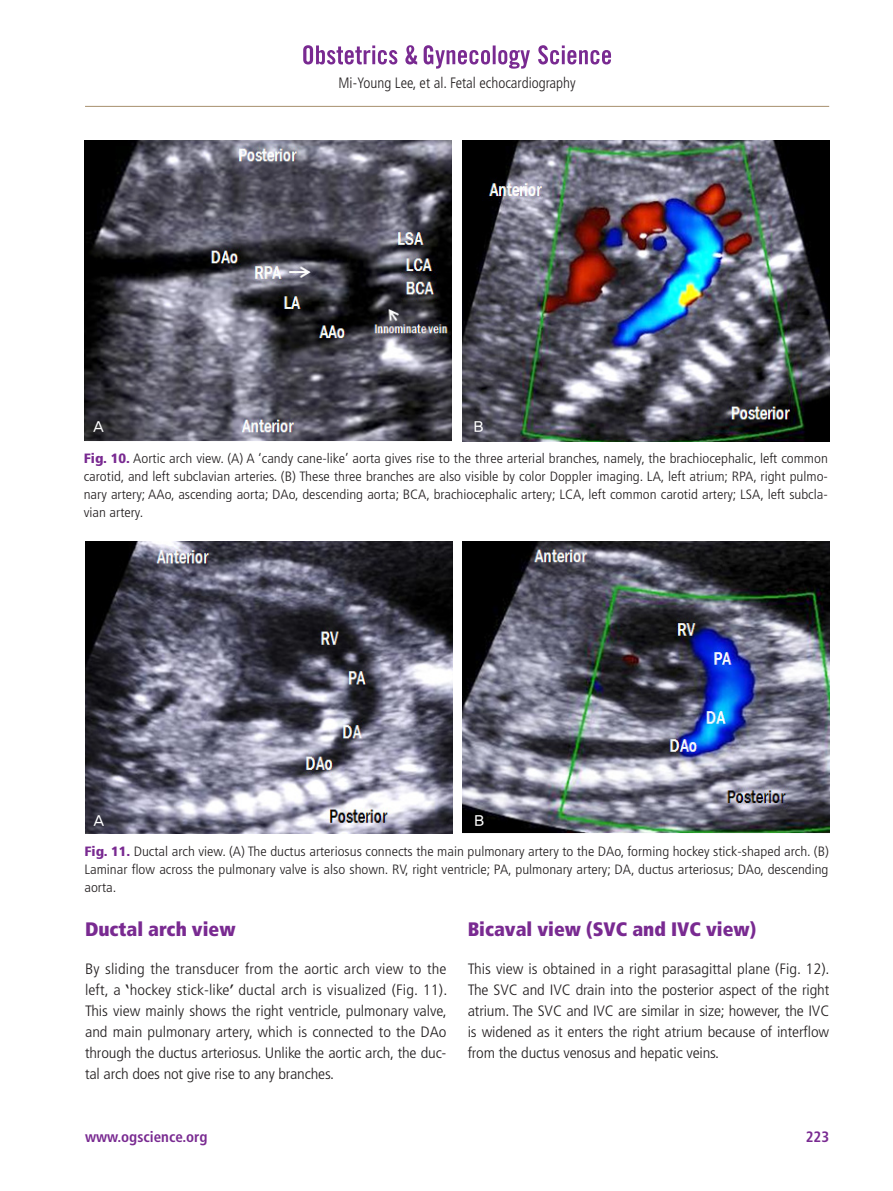
<style>
.page{position:relative;width:893px;height:1191px;background:#fff}
.page>*{position:absolute;margin:0;border:0;box-sizing:border-box;transform-origin:0 0}
.서론_영문{font:900 condensed 19.5px "Frutiger LT Std";color:#792a91}
.본문_영문{font:300 condensed 15px/21px "Frutiger LT Std";letter-spacing:-.01em;color:#231f20;text-align:justify;scale:1.1 1}
.본문_영문-2{font:300 condensed 15px "Frutiger LT Std";letter-spacing:-.01em;color:#231f20}
.t1{font:700 condensed 15px "Frutiger LT Std";color:#792a91}
.그림A-B{font:15px "YDIYGO330";color:#fff}
.표_타이틀{font:300 condensed 13.5px/18px "Frutiger LT Std";color:#231f20;text-align:justify;scale:1.1 1}
.s1{font-weight:900;color:#792a91}
.s2{font-family:"Tahoma";font-weight:400;font-stretch:normal}
</style>
<div class="page">
<hr style="left:85px;top:106px;width:744px;height:1px;background:#ad9676">
<svg style="left:538px;top:45px;width:73px;height:19px"></svg>
<svg style="left:424px;top:45px;width:106px;height:24px"></svg>
<svg style="left:303px;top:45px;width:114px;height:19px"></svg>
<img style="left:85px;top:140px;width:367px;height:301px">
<img style="left:462px;top:140px;width:367px;height:301px">
<img style="left:85px;top:541px;width:367px;height:292px">
<img style="left:463px;top:541px;width:367px;height:292px">
<p class="본문_영문-2" style="left:338px;top:74px;width:239px">Mi-Young Lee, et al. Fetal echocardiography</p>
<p class="그림A-B" style="left:93px;top:418px;width:11px">A</p>
<p class="그림A-B" style="left:474px;top:418px;width:11px">B</p>
<p class="표_타이틀" style="left:84px;top:450px;width:678px"><span class="s1">Fig. 10.</span> Aortic arch view. (A) A ‘candy cane-like’ aorta gives rise to the three arterial branches, namely, the brachiocephalic, left common carotid, and left subclavian arteries. (B) These three branches are also visible by color Doppler imaging. LA, left atrium; RPA, right pulmo&shy;nary artery; AAo, ascending aorta; DAo, descending aorta; BCA, brachiocephalic artery; LCA, left common carotid artery; LSA, left subcla&shy;vian artery.</p>
<p class="그림A-B" style="left:94px;top:812px;width:11px">A</p>
<p class="그림A-B" style="left:474px;top:812px;width:11px">B</p>
<p class="표_타이틀" style="left:84px;top:842px;width:678px"><span class="s1">Fig. 11.</span> Ductal arch view. (A) The ductus arteriosus connects the main pulmonary artery to the DAo, forming hockey stick-shaped arch. (B)<br>Laminar flow across the pulmonary valve is also shown. RV, right ventricle; PA, pulmonary artery; DA, ductus arteriosus; DAo, descending aorta.</p>
<p class="서론_영문" style="left:85px;top:917px;width:152px">Ductal arch view</p>
<p class="본문_영문" style="left:85px;top:958px;width:331px">By sliding the transducer from the aortic arch view to the left, a <span class="s2">‘</span>hockey stick-like<span class="s2">’</span> ductal arch is visualized (Fig. 11).<br>This view mainly shows the right ventricle, pulmonary valve, and main pulmonary artery, which is connected to the DAo through the ductus arteriosus. Unlike the aortic arch, the duc&shy;tal arch does not give rise to any branches.</p>
<p class="서론_영문" style="left:468px;top:917px;width:290px">Bicaval view (SVC and IVC view)</p>
<p class="본문_영문" style="left:468px;top:958px;width:330px">This view is obtained in a right parasagittal plane (Fig. 12).<br>The SVC and IVC drain into the posterior aspect of the right atrium. The SVC and IVC are similar in size; however, the IVC is widened as it enters the right atrium because of interflow from the ductus venosus and hepatic veins.</p>
<p class="t1" style="left:85px;top:1128px;width:124px">www.ogscience.org</p>
<p class="t1" style="left:806px;top:1128px;width:25px">223</p>
</div>
